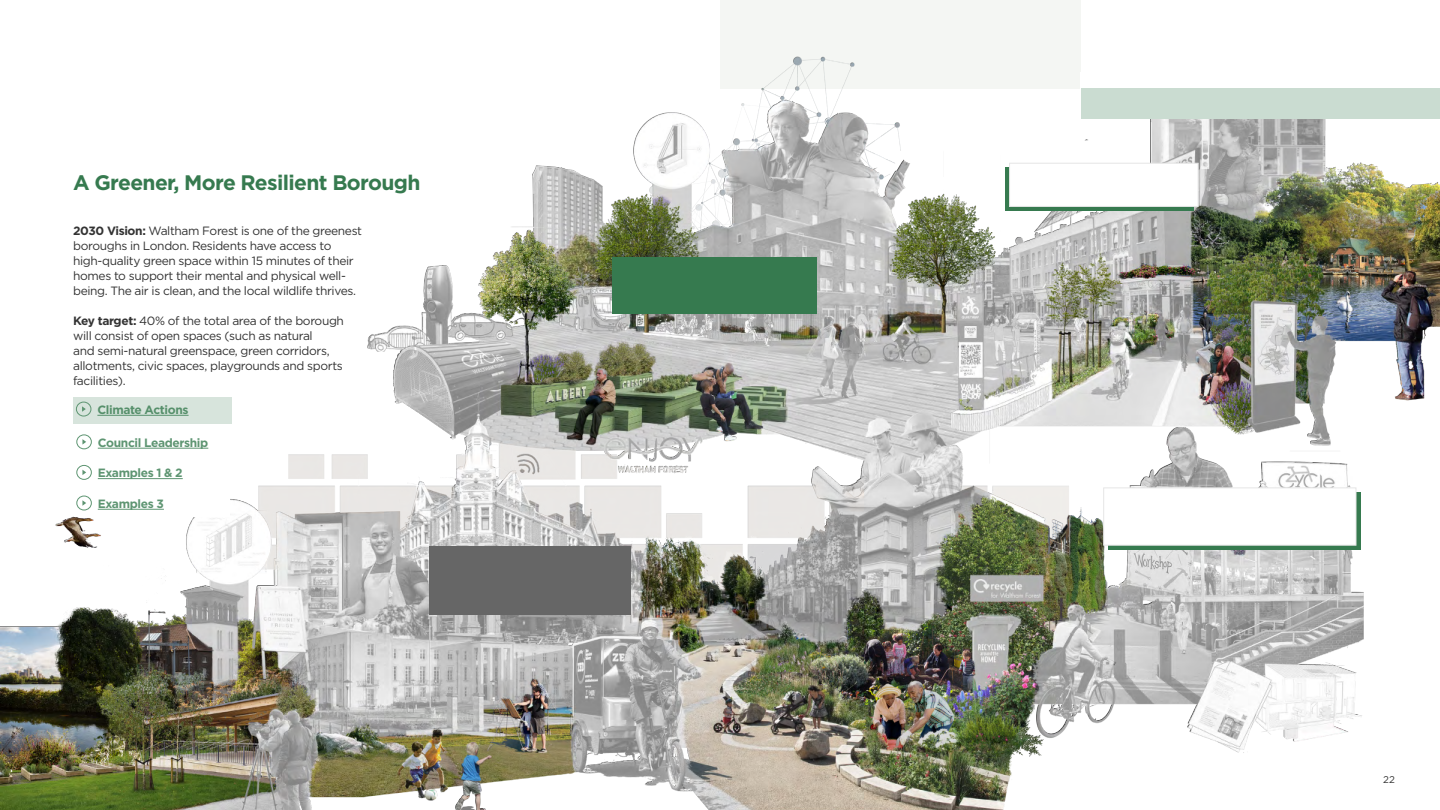
<style>
.page{position:relative;width:1440px;height:810px;background:#fff}
.page>*{position:absolute;margin:0;border:0;box-sizing:border-box;transform-origin:0 0}
.t1{font:700 21px "Gotham";letter-spacing:-.03em;color:#367a4f}
.t2{font:12px/15px "Gotham";letter-spacing:-.03em;color:#333}
.t3{font:700 12px "Gotham";letter-spacing:-.03em;color:#5e9572}
.t4{font:9.75px "Gotham";color:#333}
.s1{font-weight:700}
</style>
<div class="page">
<div style="left:720px;top:0;width:360px;height:88px;background:#f4f6f3"></div>
<img style="left:0;top:32px;width:1440px;height:778px">
<div style="left:1080px;top:72px;width:360px;height:47px;background:#fff"></div>
<div style="left:1005px;top:167px;width:189px;height:43px;background:#367a4f"></div>
<div style="left:1108px;top:492px;width:252px;height:57px;background:#367a4f"></div>
<div style="left:613px;top:258px;width:204px;height:56px;background:#367a4f"></div>
<div style="left:429px;top:546px;width:202px;height:68px;background:#666"></div>
<div style="left:1103px;top:488px;width:253px;height:58px;background:#fff;border:1px solid #e6e6e6"></div>
<div style="left:1009px;top:163px;width:190px;height:44px;background:#fff;border:1px solid #e6e6e6"></div>
<div style="left:1081px;top:88px;width:359px;height:31px;background:#cadcd1"></div>
<div style="left:73px;top:397px;width:158px;height:27px;background:#d7e4dc"></div>
<div style="left:76px;top:402px;width:15px;height:14px;border:1px solid #5e9572;border-radius:50%"></div>
<svg style="left:82px;top:406px;width:4px;height:6px"></svg>
<div style="left:74px;top:429px;width:156px;height:26px;background:#fff"></div>
<hr style="left:98px;top:448px;width:110px;height:1px;background:#5e9572">
<div style="left:77px;top:435px;width:15px;height:14px;border:1px solid #5e9572;border-radius:50%"></div>
<svg style="left:82px;top:439px;width:4px;height:6px"></svg>
<div style="left:74px;top:459px;width:156px;height:27px;background:#fff"></div>
<hr style="left:98px;top:478px;width:85px;height:1px;background:#5e9572">
<div style="left:77px;top:465px;width:15px;height:15px;border:1px solid #5e9572;border-radius:50%"></div>
<svg style="left:82px;top:470px;width:4px;height:5px"></svg>
<div style="left:74px;top:490px;width:156px;height:26px;background:#fff"></div>
<hr style="left:98px;top:509px;width:66px;height:1px;background:#5e9572">
<div style="left:77px;top:496px;width:15px;height:14px;border:1px solid #5e9572;border-radius:50%"></div>
<svg style="left:82px;top:500px;width:4px;height:6px"></svg>
<h1 class="t1" style="left:73px;top:168px;width:349px">A Greener, More Resilient Borough</h1>
<p class="t2" style="left:73px;top:223px;width:290px"><span class="s1">2030 Vision:</span> Waltham Forest is one of the greenest boroughs in London. Residents have access to high-quality green space within 15 minutes of their homes to support their mental and physical well&shy;being. The air is clean, and the local wildlife thrives.</p>
<p class="t2" style="left:73px;top:313px;width:272px"><span class="s1">Key target:</span> 40% of the total area of the borough will consist of open spaces (such as natural<br>and semi-natural greenspace, green corridors, allotments, civic spaces, playgrounds and sports facilities).</p>
<p class="t3" style="left:97px;top:402px;width:93px">Climate Actions</p>
<p class="t3" style="left:98px;top:435px;width:112px">Council Leadership</p>
<p class="t3" style="left:98px;top:465px;width:86px">Examples 1 &amp; 2</p>
<p class="t3" style="left:98px;top:496px;width:68px">Examples 3</p>
<p class="t4" style="left:1383px;top:773px;width:13px">22</p>
</div>
